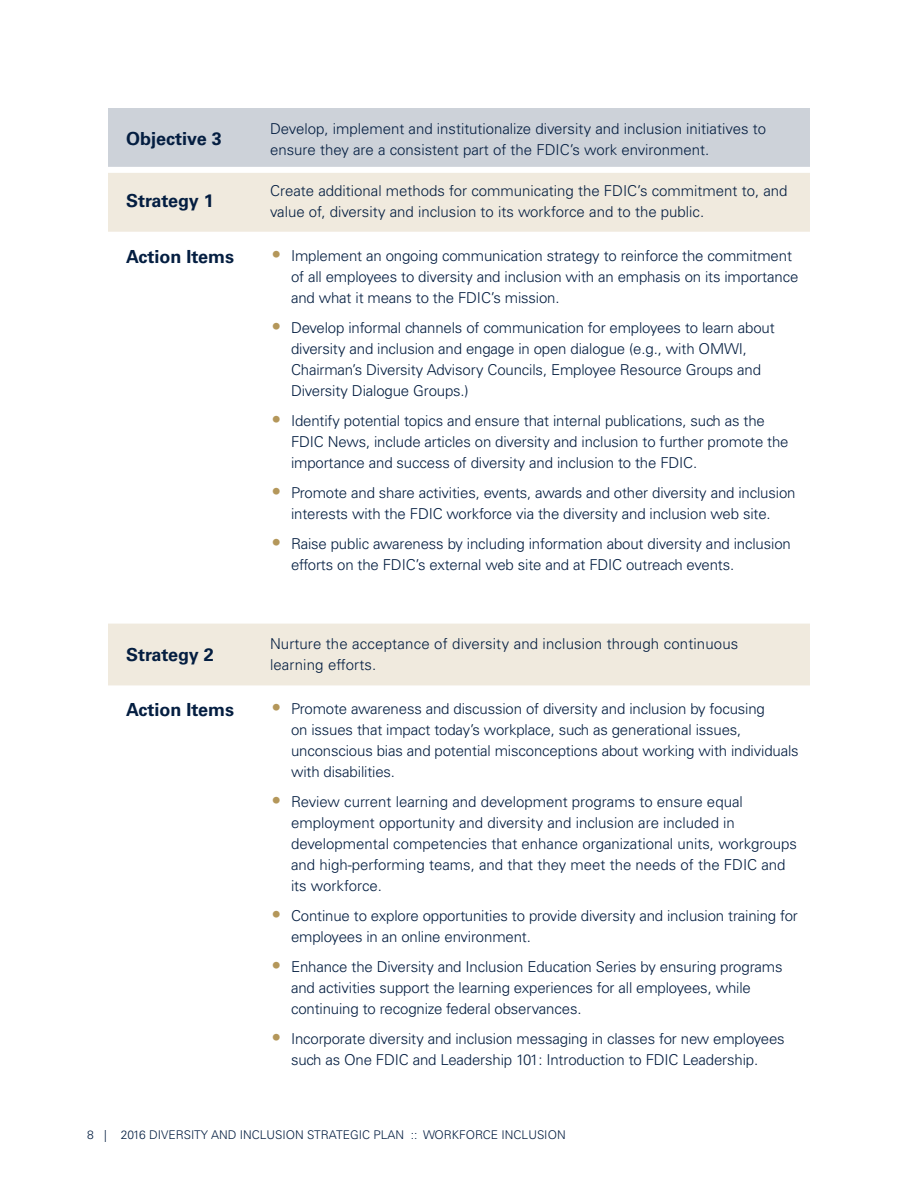
<style>
.page{position:relative;width:918px;height:1188px;background:#fff}
.page>*{position:absolute;margin:0;border:0;box-sizing:border-box;transform-origin:0 0}
.t1{font:700 18px "Univers LT Std";color:#041e41}
.t2{font:300 15px/21px "Univers LT Std";letter-spacing:-.01em;color:#041e41}
.t3{font:300 15px/21px "Univers LT Std";letter-spacing:.01em;color:#041e41}
.t4{font:300 12px "Univers LT Std";color:#041e41}
.s1{font-family:"Frutiger LT Std";font-size:19.5px;color:#b4975a}
</style>
<div class="page">
<div style="left:108px;top:108px;width:702px;height:59px;background:#cdd2d9"></div>
<svg style="left:108px;top:173px;width:702px;height:512px"></svg>
<p class="t1" style="left:126px;top:129px;width:97px">Objective 3</p>
<p class="t2" style="left:270px;top:118px;width:498px">Develop, implement and institutionalize diversity and inclusion initiatives to ensure they are a consistent part of the FDIC’s work environment.</p>
<p class="t1" style="left:126px;top:190px;width:89px">Strategy 1</p>
<p class="t2" style="left:270px;top:180px;width:519px">Create additional methods for communicating the FDIC’s commitment to, and value of, diversity and inclusion to its workforce and to the public.</p>
<p class="t1" style="left:126px;top:246px;width:110px">Action Items</p>
<p class="t2" style="left:291px;top:245px;width:509px;text-indent:-20px"><span class="s1">•</span> Implement an ongoing communication strategy to reinforce the commitment of all employees to diversity and inclusion with an emphasis on its importance and what it means to the FDIC’s mission.</p>
<p class="t2" style="left:291px;top:317px;width:485px;text-indent:-20px"><span class="s1">•</span> Develop informal channels of communication for employees to learn about diversity and inclusion and engage in open dialogue (e.g., with OMWI, Chairman’s Diversity Advisory Councils, Employee Resource Groups and Diversity Dialogue Groups.)</p>
<p class="t2" style="left:291px;top:410px;width:499px;text-indent:-20px"><span class="s1">•</span> Identify potential topics and ensure that internal publications, such as the<br>FDIC News, include articles on diversity and inclusion to further promote the importance and success of diversity and inclusion to the FDIC.</p>
<p class="t2" style="left:272px;top:482px;width:526px;text-align:center"><span class="s1">•</span> Promote and share activities, events, awards and other diversity and inclusion interests with the FDIC workforce via the diversity and inclusion web site.</p>
<p class="t2" style="left:291px;top:533px;width:501px;text-indent:-20px"><span class="s1">•</span> Raise public awareness by including information about diversity and inclusion efforts on the FDIC’s external web site and at FDIC outreach events.</p>
<p class="t1" style="left:126px;top:644px;width:89px">Strategy 2</p>
<p class="t3" style="left:270px;top:634px;width:470px">Nurture the acceptance of diversity and inclusion through continuous learning efforts.</p>
<p class="t1" style="left:126px;top:700px;width:110px">Action Items</p>
<p class="t2" style="left:291px;top:698px;width:509px;text-indent:-20px"><span class="s1">•</span> Promote awareness and discussion of diversity and inclusion by focusing<br>on issues that impact today’s workplace, such as generational issues, unconscious bias and potential misconceptions about working with individuals with disabilities.</p>
<p class="t2" style="left:291px;top:791px;width:507px;text-indent:-20px"><span class="s1">•</span> Review current learning and development programs to ensure equal employment opportunity and diversity and inclusion are included in developmental competencies that enhance organizational units, workgroups and high-performing teams, and that they meet the needs of the FDIC and its workforce.</p>
<p class="t2" style="left:291px;top:905px;width:508px;text-indent:-20px"><span class="s1">•</span> Continue to explore opportunities to provide diversity and inclusion training for employees in an online environment.</p>
<p class="t2" style="left:291px;top:956px;width:493px;text-indent:-20px"><span class="s1">•</span> Enhance the Diversity and Inclusion Education Series by ensuring programs and activities support the learning experiences for all employees, while continuing to recognize federal observances.</p>
<p class="t2" style="left:272px;top:1028px;width:515px;text-align:center"><span class="s1">•</span> Incorporate diversity and inclusion messaging in classes for new employees such as One FDIC and Leadership 101: Introduction to FDIC Leadership.</p>
<p class="t4" style="left:87px;top:1128px;width:480px">8 | 2016 DIVERSITY AND INCLUSION STRATEGIC PLAN :: WORKFORCE INCLUSION</p>
</div>
